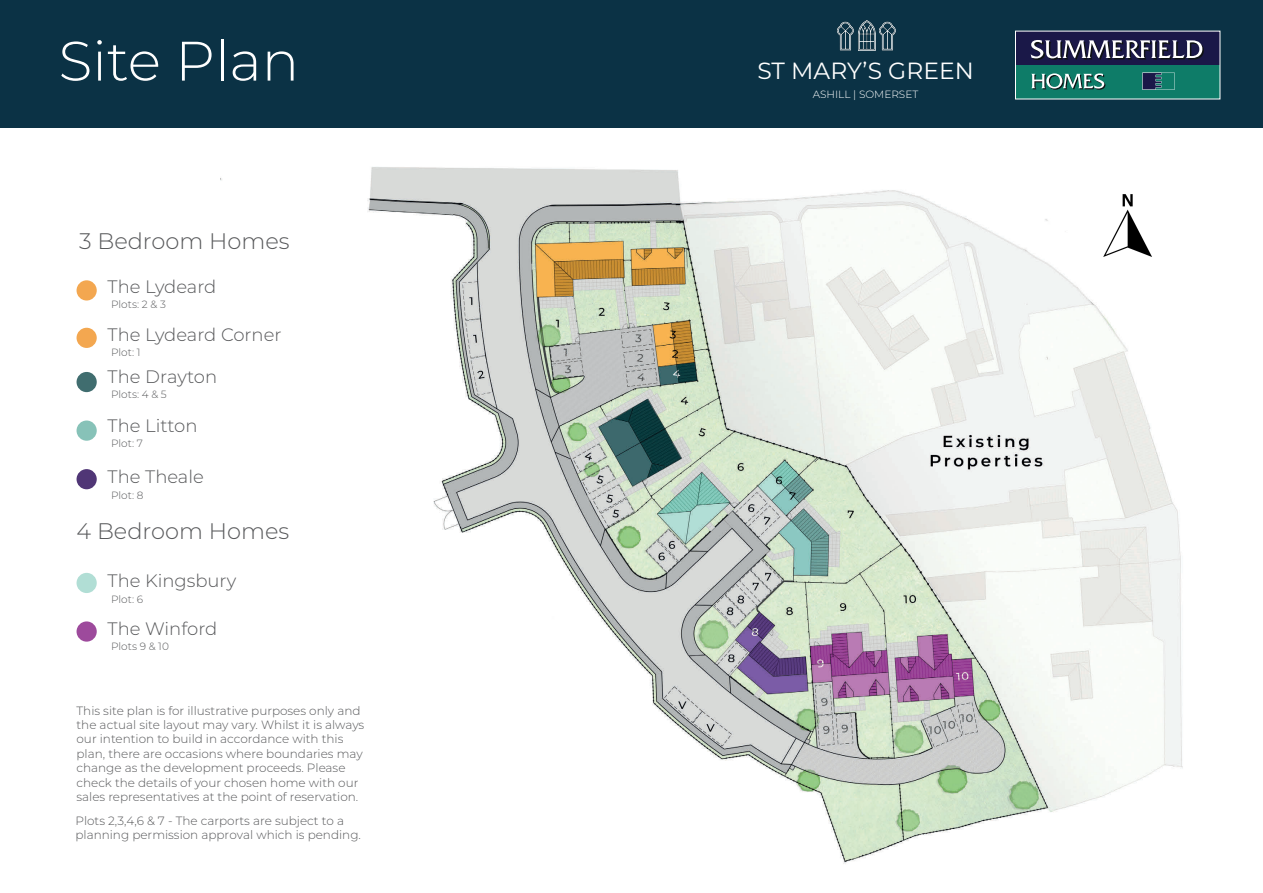
<style>
.page{position:relative;width:1263px;height:893px;background:#fff}
.page>*{position:absolute;margin:0;border:0;box-sizing:border-box;transform-origin:0 0}
.t1{font:300 55.5px "Montserrat";color:#fff}
.t2{font:23.4px "Montserrat";color:#fff}
.t3{font:300 22.5px "Montserrat";color:#57585a}
.t4{font:300 18px "Montserrat";color:#57585a}
.t5{font:300 12px/14.4px "Montserrat";color:#57585a}
.t6{font:100 12px/14.4px "Montserrat";color:#57585a}
.t7{font:300 10.5px "Montserrat";color:#57585a}
.t8{font:300 10.5px "Montserrat";color:#fff}
</style>
<div class="page">
<div style="left:0;top:0;width:1263px;height:128px;background:#0b3245"></div>
<img style="left:837px;top:20px;width:59px;height:31px">
<div style="left:1015px;top:31px;width:205px;height:34px;background:#1a1848"></div>
<div style="left:1015px;top:65px;width:205px;height:34px;background:#0e7c68"></div>
<svg style="left:1031px;top:40px;width:173px;height:20px"></svg>
<svg style="left:1142px;top:73px;width:33px;height:17px"></svg>
<svg style="left:1031px;top:73px;width:74px;height:17px"></svg>
<img style="left:221px;top:167px;width:962px;height:697px">
<div style="left:77px;top:372px;width:20px;height:20px;background:#406d6f;border-radius:50%"></div>
<div style="left:77px;top:469px;width:20px;height:20px;background:#503676;border-radius:50%"></div>
<div style="left:77px;top:621px;width:20px;height:21px;background:#9d4a9c;border-radius:50%"></div>
<div style="left:77px;top:420px;width:20px;height:21px;background:#87c2b8;border-radius:50%"></div>
<div style="left:77px;top:573px;width:20px;height:20px;background:#b1ded5;border-radius:50%"></div>
<div style="left:77px;top:280px;width:20px;height:20px;background:#f3a750;border-radius:50%"></div>
<div style="left:77px;top:328px;width:20px;height:20px;background:#f3a750;border-radius:50%"></div>
<img style="left:1094px;top:188px;width:67px;height:76px">
<h1 class="t1" style="left:58px;top:23px;width:242px">Site Plan</h1>
<h3 class="t3" style="left:79px;top:225px;width:212px">3 Bedroom Homes</h3>
<h3 class="t4" style="left:108px;top:275px;width:110px">The Lydeard</h3>
<h3 class="t4" style="left:108px;top:322px;width:175px">The Lydeard Corner</h3>
<h3 class="t4" style="left:108px;top:364px;width:111px">The Drayton</h3>
<h3 class="t4" style="left:108px;top:413px;width:91px">The Litton</h3>
<h3 class="t4" style="left:108px;top:465px;width:98px">The Theale</h3>
<p class="t7" style="left:111px;top:298px;width:56px">Plots: 2 &amp; 3</p>
<p class="t7" style="left:111px;top:345px;width:31px">Plot: 1</p>
<p class="t7" style="left:111px;top:387px;width:57px">Plots: 4 &amp; 5</p>
<p class="t7" style="left:111px;top:436px;width:33px">Plot: 7</p>
<p class="t7" style="left:111px;top:488px;width:34px">Plot: 8</p>
<h3 class="t3" style="left:77px;top:516px;width:214px">4 Bedroom Homes</h3>
<h3 class="t4" style="left:108px;top:569px;width:130px">The Kingsbury</h3>
<h3 class="t4" style="left:108px;top:616px;width:111px">The Winford</h3>
<p class="t7" style="left:111px;top:592px;width:34px">Plot: 6</p>
<p class="t7" style="left:111px;top:640px;width:59px">Plots 9 &amp; 10</p>
<p class="t5" style="left:77px;top:703px;width:289px">This site plan is for illustrative purposes only and the actual site layout may vary. Whilst it is always our intention to build in accordance with this plan, there are occasions where boundaries may change as the development proceeds. Please check the details of your chosen home with our sales representatives at the point of reservation.</p>
<p class="t6" style="left:75px;top:813px;width:287px">Plots 2,3,4,6 &amp; 7 - The carports are subject to a planning permission approval which is pending.</p>
<h2 class="t2" style="left:757px;top:54px;width:218px">ST MARY’S GREEN</h2>
<p class="t8" style="left:813px;top:87px;width:107px">ASHILL | SOMERSET</p>
</div>
